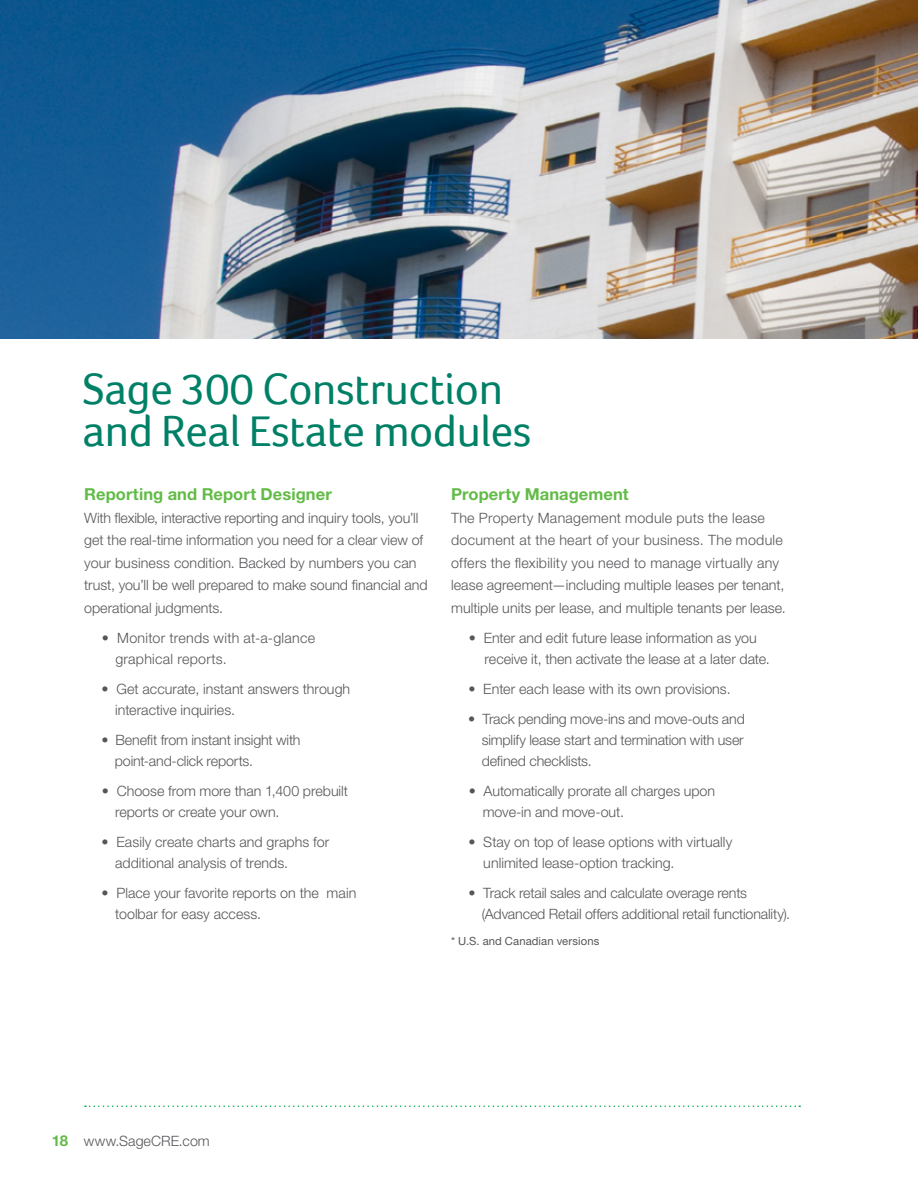
<style>
.page{position:relative;width:918px;height:1188px;background:#fff}
.page>*{position:absolute;margin:0;border:0;box-sizing:border-box;transform-origin:0 0}
.t1{font:45px/42px "Foco";letter-spacing:-.01em;color:#008066}
.t2{font:700 16.5px "Helvetica Neue";letter-spacing:.005em;color:#62bb46}
.t3{font:300 14.25px/21px "Helvetica Neue LT Std";color:#56565a}
.t4{font:300 14.25px/21px "Helvetica Neue LT Std";letter-spacing:.02em;color:#56565a}
.t5{font:11.25px "Helvetica Neue LT Std";letter-spacing:.01em;color:#56565a}
.s1{font-family:"Helvetica Neue";font-weight:700;font-size:15px;color:#62bb46}
</style>
<div class="page">
<img style="left:0;top:0;width:918px;height:338px">
<svg style="left:85px;top:1106px;width:715px;height:1px"></svg>
<h1 class="t1" style="left:82px;top:368px;width:451px">Sage 300 Construction and Real Estate modules</h1>
<p class="t2" style="left:84px;top:484px;width:249px">Reporting and Report Designer</p>
<p class="t3" style="left:84px;top:506px;width:345px;line-height:22.5px">With flexible, interactive reporting and inquiry tools, you’ll get the real-time information you need for a clear view of your business condition. Backed by numbers you can trust, you’ll be well prepared to make sound financial and operational judgments.</p>
<p class="t4" style="left:115px;top:627px;width:201px;text-indent:-13px">• Monitor trends with at-a-glance graphical reports.</p>
<p class="t3" style="left:115px;top:678px;width:237px;text-indent:-13px">• Get accurate, instant answers through interactive inquiries.</p>
<p class="t3" style="left:115px;top:729px;width:187px;text-indent:-14px">• Benefit from instant insight with point-and-click reports.</p>
<p class="t3" style="left:115px;top:780px;width:235px;text-indent:-13px">• Choose from more than 1,400 prebuilt reports or create your own.</p>
<p class="t3" style="left:115px;top:831px;width:216px;text-indent:-14px">• Easily create charts and graphs for additional analysis of trends.</p>
<p class="t3" style="left:115px;top:882px;width:243px;text-indent:-13px">• Place your favorite reports on the main toolbar for easy access.</p>
<p class="t2" style="left:451px;top:484px;width:179px">Property Management</p>
<p class="t3" style="left:451px;top:506px;width:336px;line-height:22.5px">The Property Management module puts the lease document at the heart of your business. The module offers the flexibility you need to manage virtually any lease agreement—including multiple leases per tenant, multiple units per lease, and multiple tenants per lease.</p>
<p class="t3" style="left:485px;top:627px;width:287px;text-indent:-16px">• Enter and edit future lease information as you receive it, then activate the lease at a later date.</p>
<p class="t3" style="left:468px;top:678px;width:264px">• Enter each lease with its own provisions.</p>
<p class="t3" style="left:482px;top:708px;width:265px;text-align:justify;text-indent:-13px">• Track pending move-ins and move-outs and simplify lease start and termination with user defined checklists.</p>
<p class="t3" style="left:483px;top:780px;width:234px;text-indent:-14px">• Automatically prorate all charges upon move-in and move-out.</p>
<p class="t3" style="left:483px;top:831px;width:250px;text-indent:-15px">• Stay on top of lease options with virtually unlimited lease-option tracking.</p>
<p class="t3" style="left:482px;top:882px;width:310px;text-indent:-13px">• Track retail sales and calculate overage rents (Advanced Retail offers additional retail functionality).</p>
<p class="t5" style="left:451px;top:934px;width:150px">* U.S. and Canadian versions</p>
<p class="t3" style="left:52px;top:1131px;width:160px"><span class="s1">18</span> www.SageCRE.com</p>
</div>
